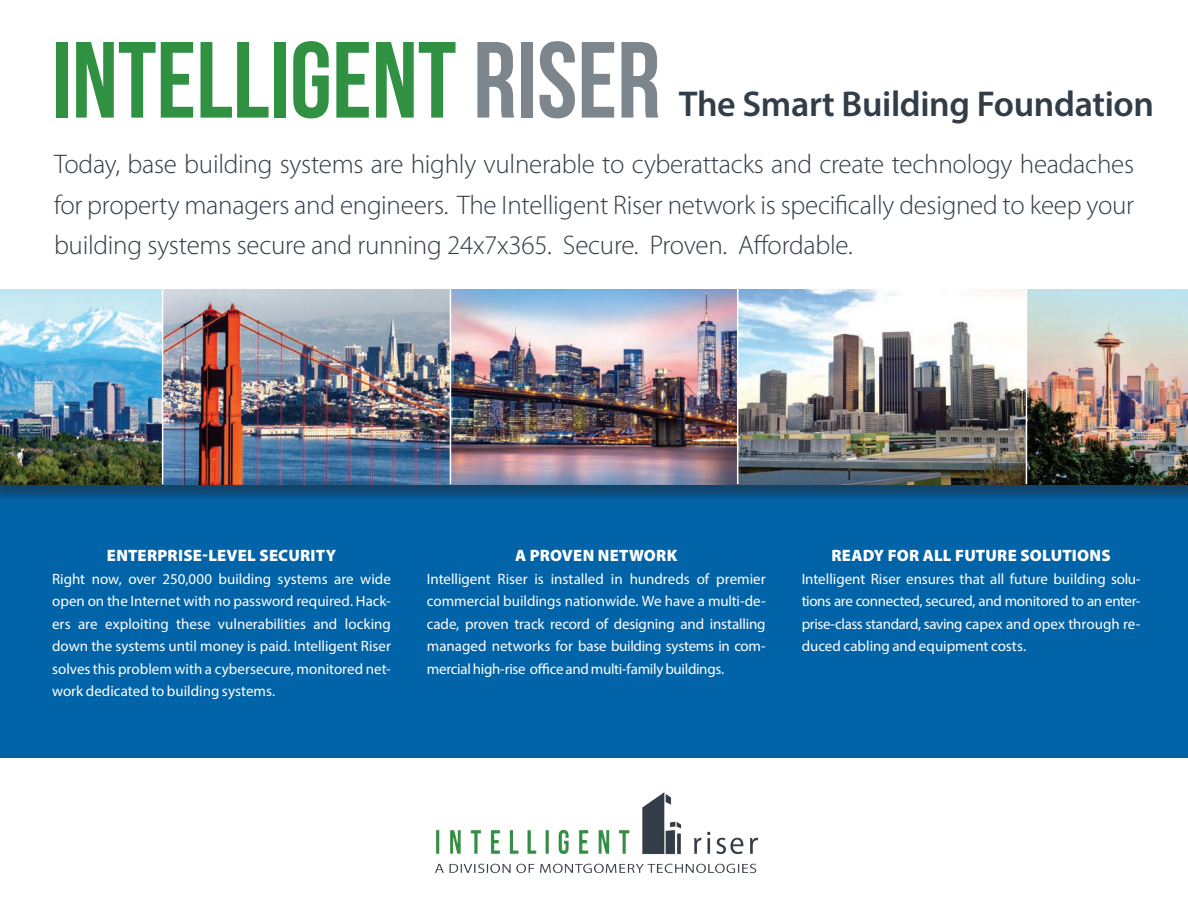
<style>
.page{position:relative;width:1188px;height:918px;background:#fff}
.page>*{position:absolute;margin:0;border:0;box-sizing:border-box;transform-origin:0 0}
.t1{font:700 108px "Bebas Neue";color:#309143}
.t2{font:600 36px "Myriad Pro";letter-spacing:-.01em;color:#323d47}
.t3{font:300 27px/40.5px "Myriad Pro";letter-spacing:-.01em;color:#323d47;text-align:justify}
.t4{font:900 16.5px "Myriad Pro";letter-spacing:.015em;color:#fff}
.t5{font:15px/22.5px "Myriad Pro";letter-spacing:-.005em;color:#fff;text-align:justify}
.s1{color:#7e868d}
</style>
<div class="page">
<div style="left:0;top:460px;width:1188px;height:298px;background:#0163a8"></div>
<div style="left:0;top:292px;width:1188px;height:211px;background:#231f20;opacity:.45"></div>
<img style="left:0;top:290px;width:1026px;height:194px">
<div style="left:1026px;top:290px;width:162px;height:194px;background:#231f20;opacity:.45"></div>
<hr style="left:162px;top:289px;width:1px;height:195px;background:#fff">
<hr style="left:450px;top:289px;width:1px;height:195px;background:#fff">
<hr style="left:1026px;top:289px;width:1px;height:195px;background:#fff">
<hr style="left:737px;top:289px;width:1px;height:195px;background:#fff">
<img style="left:435px;top:792px;width:322px;height:82px">
<h1 class="t1" style="left:51px;top:21px;width:611px">INTELLIGENT <span class="s1">RISER</span></h1>
<h2 class="t2" style="left:679px;top:81px;width:477px">The Smart Building Foundation</h2>
<p class="t3" style="left:54px;top:144px;width:1082px">Today, base building systems are highly vulnerable to cyberattacks and create technology headaches for property managers and engineers. The Intelligent Riser network is specifically designed to keep your building systems secure and running 24x7x365. Secure. Proven. Affordable.</p>
<p class="t4" style="left:107px;top:546px;width:231px">ENTERPRISE-LEVEL SECURITY</p>
<p class="t5" style="left:52px;top:567px;width:340px">Right now, over 250,000 building systems are wide open on the Internet with no password required. Hack&shy;ers are exploiting these vulnerabilities and locking down the systems until money is paid. Intelligent Riser solves this problem with a cybersecure, monitored net&shy;work dedicated to building systems.</p>
<p class="t4" style="left:515px;top:546px;width:164px">A PROVEN NETWORK</p>
<p class="t5" style="left:427px;top:567px;width:340px">Intelligent Riser is installed in hundreds of premier commercial buildings nationwide. We have a multi-de&shy;cade, proven track record of designing and installing managed networks for base building systems in com&shy;mercial high-rise office and multi-family buildings.</p>
<p class="t4" style="left:831px;top:546px;width:281px">READY FOR ALL FUTURE SOLUTIONS</p>
<p class="t5" style="left:802px;top:567px;width:340px">Intelligent Riser ensures that all future building solu&shy;tions are connected, secured, and monitored to an enter&shy;prise-class standard, saving capex and opex through re&shy;duced cabling and equipment costs.</p>
</div>
